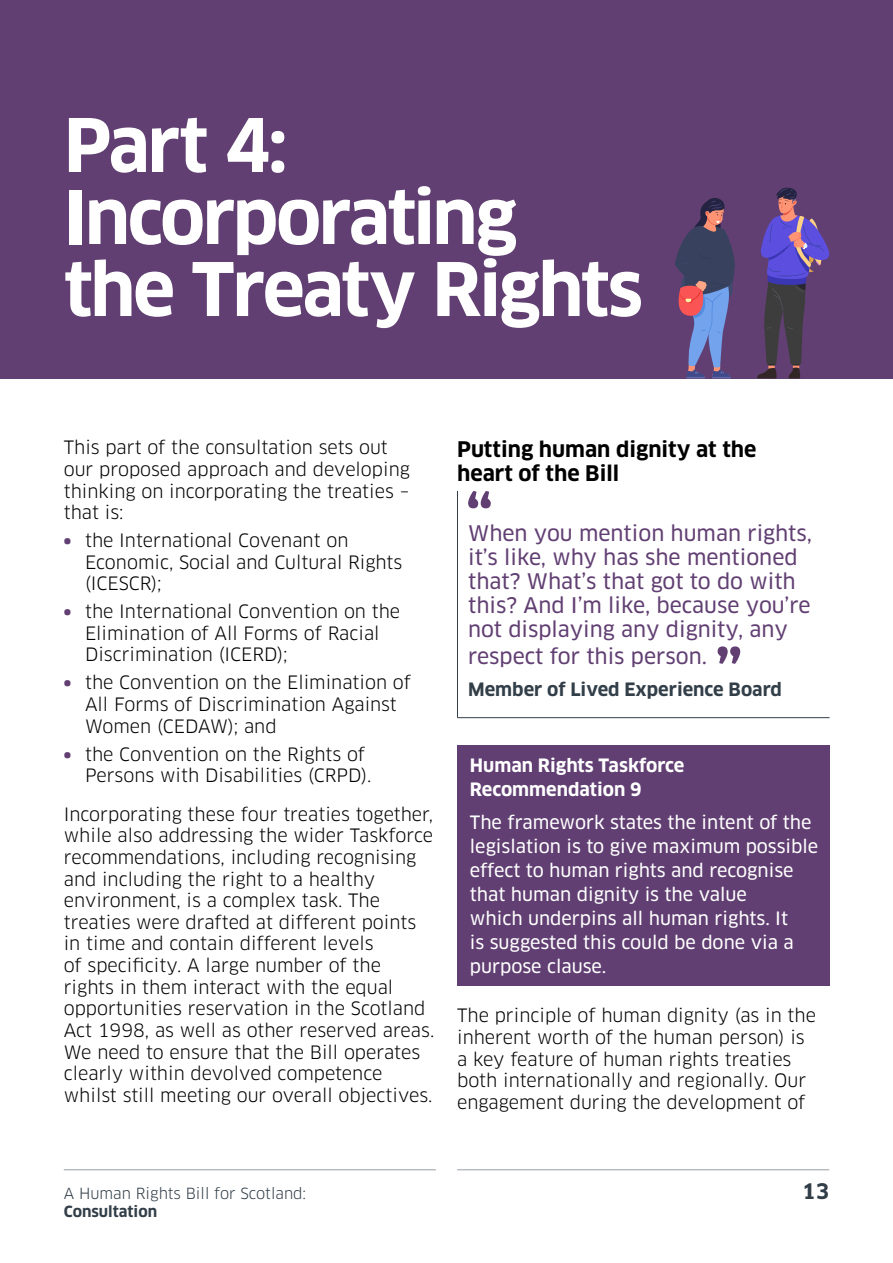
<style>
.page{position:relative;width:893px;height:1263px;background:#fff}
.page>*{position:absolute;margin:0;border:0;box-sizing:border-box;transform-origin:0 0}
.t1{font:700 72px/72px "Clan OT";letter-spacing:-.04em;color:#fff}
.t2{font:21px/24px "Clan OT News";color:#613f72}
._001_Head{font:700 21px/24px "Clan OT";color:#000}
.t3{font:700 21px "Clan OT";color:#323e48}
.t4{font:18px/21.6px "Clan OT";color:#000}
.t5{font:18px/24px "Clan OT News";color:#fff}
.t6{font:700 18px/24px "Clan OT";color:#fff}
.t7{font:700 18px "Clan OT";color:#323e48}
.t8{font:15px "Clan OT";color:#323e48}
.t9{font:700 15px "Clan OT";color:#323e48}
.s1{font-weight:900;color:#613f72}
</style>
<div class="page">
<hr style="left:64px;top:1169px;width:372px;height:1px;background:#989ea4">
<hr style="left:457px;top:1169px;width:372px;height:1px;background:#989ea4">
<hr style="left:457px;top:491px;width:1px;height:226px;background:#323e48">
<hr style="left:457px;top:717px;width:373px;height:1px;background:#323e48">
<svg style="left:468px;top:491px;width:23px;height:17px"></svg>
<svg style="left:718px;top:646px;width:22px;height:18px"></svg>
<div style="left:457px;top:745px;width:372px;height:240px;background:#613f72"></div>
<div style="left:0;top:0;width:893px;height:378px;background:#613f72"></div>
<svg style="left:675px;top:198px;width:61px;height:181px"></svg>
<svg style="left:757px;top:187px;width:73px;height:191px"></svg>
<p class="t1" style="left:64px;top:110px;width:581px">Part 4:<br>Incorporating the Treaty Rights</p>
<p class="t4" style="left:64px;top:437px;width:348px">This part of the consultation sets out our proposed approach and developing thinking on incorporating the treaties – that is:</p>
<p class="t4" style="left:85px;top:530px;width:319px;text-indent:-21px"><span class="s1">•</span> the International Covenant on<br>Economic, Social and Cultural Rights (ICESCR);</p>
<p class="t4" style="left:85px;top:601px;width:317px;text-indent:-21px"><span class="s1">•</span> the International Convention on the<br>Elimination of All Forms of Racial<br>Discrimination (ICERD);</p>
<p class="t4" style="left:85px;top:672px;width:327px;text-indent:-21px"><span class="s1">•</span> the Convention on the Elimination of<br>All Forms of Discrimination Against<br>Women (CEDAW); and</p>
<p class="t4" style="left:85px;top:743px;width:288px;text-indent:-21px"><span class="s1">•</span> the Convention on the Rights of<br>Persons with Disabilities (CRPD).</p>
<p class="t4" style="left:64px;top:803px;width:372px">Incorporating these four treaties together, while also addressing the wider Taskforce recommendations, including recognising and including the right to a healthy environment, is a complex task. The treaties were drafted at different points in time and contain different levels<br>of specificity. A large number of the rights in them interact with the equal opportunities reservation in the Scotland Act 1998, as well as other reserved areas.<br>We need to ensure that the Bill operates clearly within devolved competence whilst still meeting our overall objectives.</p>
<p class="_001_Head" style="left:457px;top:437px;width:301px">Putting human dignity at the heart of the Bill</p>
<p class="t2" style="left:468px;top:521px;width:345px">When you mention human rights, it’s like, why has she mentioned that? What’s that got to do with this? And I’m like, because you’re not displaying any dignity, any</p>
<p class="t2" style="left:468px;top:644px;width:240px">respect for this person.</p>
<p class="t7" style="left:468px;top:679px;width:315px">Member of Lived Experience Board</p>
<p class="t6" style="left:470px;top:754px;width:216px">Human Rights Taskforce<br>Recommendation 9</p>
<p class="t5" style="left:470px;top:810px;width:350px">The framework states the intent of the legislation is to give maximum possible effect to human rights and recognise that human dignity is the value<br>which underpins all human rights. It<br>is suggested this could be done via a purpose clause.</p>
<p class="t4" style="left:457px;top:1005px;width:360px">The principle of human dignity (as in the inherent worth of the human person) is a key feature of human rights treaties both internationally and regionally. Our engagement during the development of</p>
<p class="t8" style="left:64px;top:1184px;width:244px">A Human Rights Bill for Scotland:</p>
<p class="t3" style="left:802px;top:1179px;width:28px">13</p>
<p class="t9" style="left:64px;top:1202px;width:95px">Consultation</p>
</div>
